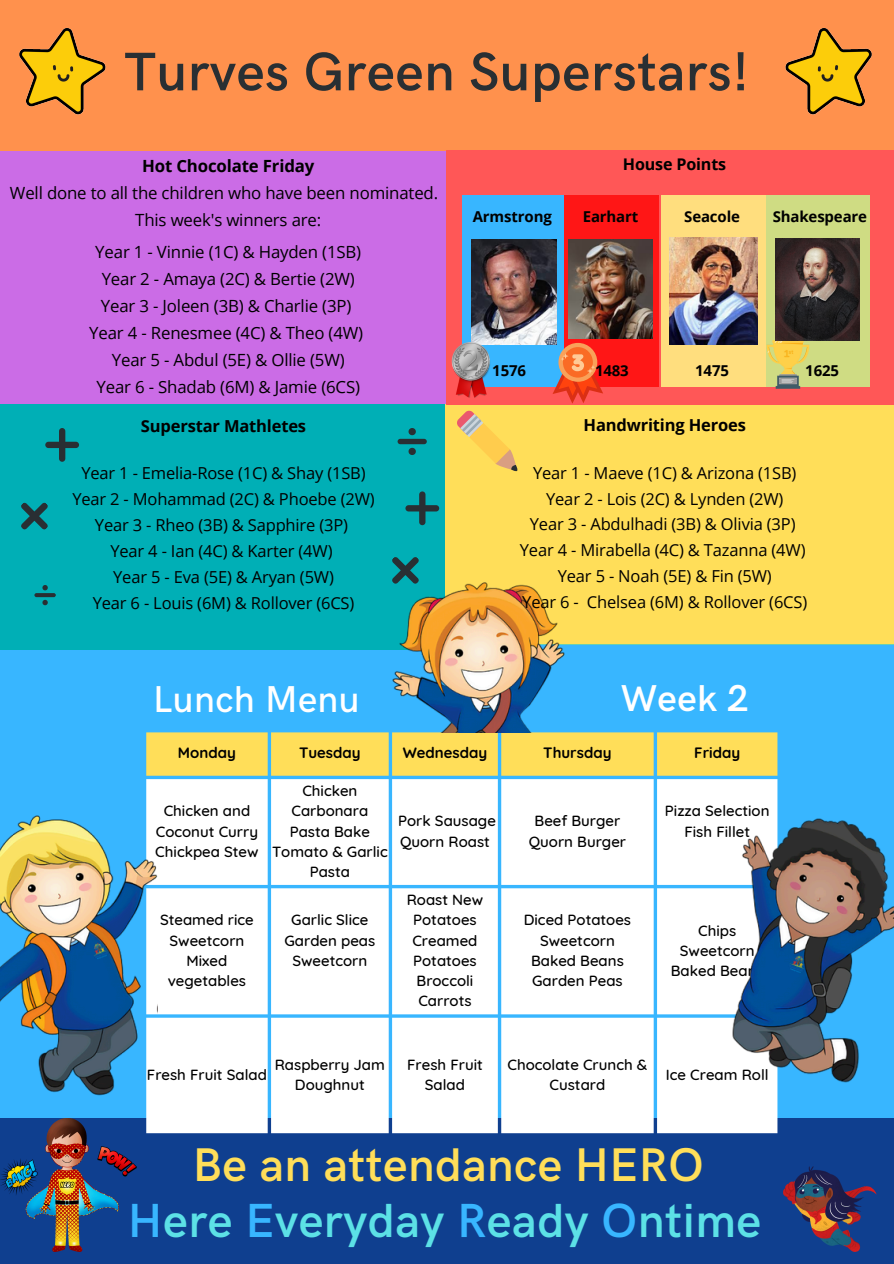
<style>
.page{position:relative;width:894px;height:1264px;background:#fff}
.page>*{position:absolute;margin:0;border:0;box-sizing:border-box;transform-origin:0 0}
.t1{font:600 54.45px "HK Grotesk";letter-spacing:.01em;color:#292f33}
.t2{font:600 48px "HK Grotesk";letter-spacing:.01em;color:#5ce1e6}
.t3{font:600 47.4px "HK Grotesk";letter-spacing:.01em;color:#ffde59}
.t4{font:500 37.5px "HK Grotesk";letter-spacing:.01em;color:#fff}
.t5{font:600 37.5px "HK Grotesk";color:#fff}
.t6{font:16.8px/26.8px "Open Sans";letter-spacing:-.01em;color:#000;text-align:center}
.t7{font:16.5px/25.8px "Open Sans";letter-spacing:-.01em;color:#000;text-align:center}
.t8{font:700 16.5px "Open Sans";letter-spacing:-.01em;color:#000}
.t9{font:700 16.05px "Open Sans";letter-spacing:-.01em;color:#000}
.t10{font:500 15px/20.2px "Quicksand";color:#000;text-align:center}
.t11{font:700 15px "Open Sans";letter-spacing:-.01em;color:#000}
.t12{font:700 15px "Quicksand";color:#000}
.s1{font-weight:700}
.s2{color:#38b6ff}
</style>
<div class="page">
<div style="left:0;top:644px;width:893px;height:474px;background:#38b6ff"></div>
<div style="left:0;top:1118px;width:893px;height:145px;background:#0f3f8f"></div>
<div style="left:146px;top:732px;width:631px;height:43px;background:#ffde59"></div>
<div style="left:146px;top:779px;width:631px;height:354px;background:#fff"></div>
<img style="left:0;top:805px;width:157px;height:307px">
<img style="left:728px;top:805px;width:165px;height:307px">
<img style="left:0;top:1118px;width:136px;height:133px">
<img style="left:783px;top:1166px;width:93px;height:85px">
<img style="left:87px;top:937px;width:26px;height:26px">
<img style="left:784px;top:950px;width:27px;height:28px">
<div style="left:0;top:403px;width:447px;height:247px;background:#00afb6"></div>
<div style="left:445px;top:397px;width:448px;height:246px;background:#ffde59"></div>
<img style="left:392px;top:582px;width:176px;height:150px">
<div style="left:0;top:150px;width:450px;height:253px;background:#cb6ce6"></div>
<svg style="left:45px;top:428px;width:34px;height:34px"></svg>
<div style="left:397px;top:439px;width:29px;height:5px;background:#292f33;border-radius:3px"></div>
<svg style="left:408px;top:428px;width:8px;height:7px"></svg>
<svg style="left:408px;top:448px;width:8px;height:7px"></svg>
<svg style="left:392px;top:557px;width:38px;height:38px"></svg>
<hr style="left:34px;top:593px;width:22px;height:4px;background:#292f33;border-radius:2px">
<svg style="left:42px;top:585px;width:6px;height:5px"></svg>
<svg style="left:42px;top:600px;width:6px;height:5px"></svg>
<svg style="left:21px;top:502px;width:27px;height:28px"></svg>
<svg style="left:405px;top:491px;width:34px;height:34px"></svg>
<div style="left:0;top:0;width:893px;height:151px;background:#ff914d"></div>
<div style="left:446px;top:150px;width:447px;height:254px;background:#ff5757"></div>
<div style="left:562px;top:195px;width:96px;height:192px;background:#ff1616"></div>
<div style="left:661px;top:195px;width:104px;height:192px;background:#ffde7e"></div>
<div style="left:765px;top:195px;width:104px;height:192px;background:#cfdc83"></div>
<div style="left:461px;top:195px;width:102px;height:192px;background:#38b6ff"></div>
<svg style="left:457px;top:410px;width:61px;height:62px"></svg>
<img style="left:19px;top:28px;width:87px;height:87px">
<img style="left:785px;top:28px;width:87px;height:87px">
<img style="left:765px;top:336px;width:45px;height:53px">
<div style="left:558px;top:343px;width:39px;height:39px;background:#f9a159;border-radius:50%"></div>
<div style="left:562px;top:347px;width:30px;height:30px;background:#fa6b25;border-radius:50%"></div>
<svg style="left:552px;top:353px;width:51px;height:50px"></svg>
<img style="left:669px;top:237px;width:88px;height:107px">
<img style="left:775px;top:238px;width:84px;height:103px">
<img style="left:568px;top:240px;width:84px;height:99px">
<img style="left:471px;top:240px;width:85px;height:104px">
<img style="left:451px;top:339px;width:58px;height:59px">
<p class="t1" style="left:124px;top:41px;width:626px">Turves Green Superstars!</p>
<p class="t6" style="left:10px;top:152px;width:429px"><span class="s1">Hot Chocolate Friday<br></span>Well done to all the children who have been nominated.<br>This week's winners are:</p>
<p class="t6" style="left:89px;top:238px;width:275px">Year 1 - Vinnie (1C) &amp; Hayden (1SB)<br>Year 2 - Amaya (2C) &amp; Bertie (2W)<br>Year 3 - Joleen (3B) &amp; Charlie (3P)<br>Year 4 - Renesmee (4C) &amp; Theo (4W)<br>Year 5 - Abdul (5E) &amp; Ollie (5W)<br>Year 6 - Shadab (6M) &amp; Jamie (6CS)</p>
<p class="t8" style="left:141px;top:414px;width:167px">Superstar Mathletes</p>
<p class="t7" style="left:72px;top:460px;width:304px">Year 1 - Emelia-Rose (1C) &amp; Shay (1SB)<br>Year 2 - Mohammad (2C) &amp; Phoebe (2W)<br>Year 3 - Rheo (3B) &amp; Sapphire (3P)<br>Year 4 - Ian (4C) &amp; Karter (4W)<br>Year 5 - Eva (5E) &amp; Aryan (5W)<br>Year 6 - Louis (6M) &amp; Rollover (6CS)</p>
<p class="t9" style="left:622px;top:153px;width:105px">House Points</p>
<p class="t11" style="left:472px;top:205px;width:81px">Armstrong</p>
<p class="t11" style="left:582px;top:205px;width:57px">Earhart</p>
<p class="t11" style="left:684px;top:205px;width:57px">Seacole</p>
<p class="t11" style="left:772px;top:205px;width:96px">Shakespeare</p>
<p class="t11" style="left:492px;top:359px;width:35px">1576</p>
<p class="t11" style="left:595px;top:359px;width:35px">1483</p>
<p class="t11" style="left:695px;top:359px;width:35px">1475</p>
<p class="t11" style="left:805px;top:359px;width:35px">1625</p>
<p class="t8" style="left:583px;top:414px;width:164px">Handwriting Heroes</p>
<p class="t7" style="left:519px;top:459px;width:289px">Year 1 - Maeve (1C) &amp; Arizona (1SB)<br>Year 2 - Lois (2C) &amp; Lynden (2W)<br>Year 3 - Abdulhadi (3B) &amp; Olivia (3P)<br>Year 4 - Mirabella (4C) &amp; Tazanna (4W)<br>Year 5 - Noah (5E) &amp; Fin (5W)<br>Year 6 - Chelsea (6M) &amp; Rollover (6CS)</p>
<p class="t4" style="left:153px;top:678px;width:208px">Lunch Menu</p>
<p class="t5" style="left:620px;top:677px;width:130px">Week 2</p>
<h1 class="t12" style="left:178px;top:743px;width:59px">Monday</h1>
<h4 class="t12" style="left:299px;top:743px;width:63px">Tuesday</h4>
<p class="t12" style="left:402px;top:743px;width:86px">Wednesday</p>
<p class="t12" style="left:543px;top:743px;width:70px">Thursday</p>
<p class="t12" style="left:694px;top:743px;width:47px">Friday</p>
<p class="t10" style="left:155px;top:800px;width:105px">Chicken and<br>Coconut Curry<br>Chickpea Stew</p>
<p class="t10" style="left:160px;top:909px;width:95px">Steamed rice</p>
<p class="t10" style="left:169px;top:929px;width:76px">Sweetcorn</p>
<h5 class="t10" style="left:168px;top:950px;width:80px">Mixed vegetables</h5>
<p class="t10" style="left:289px;top:780px;width:82px">Chicken<br>Carbonara<br>Pasta Bake</p>
<p class="t10" style="left:272px;top:841px;width:117px">Tomato &amp; Garlic<br>Pasta</p>
<h5 class="t10" style="left:291px;top:909px;width:79px">Garlic Slice</h5>
<p class="t10" style="left:284px;top:929px;width:92px">Garden peas</p>
<p class="t10" style="left:292px;top:950px;width:76px">Sweetcorn</p>
<p class="t10" style="left:398px;top:810px;width:99px">Pork Sausage</p>
<p class="t10" style="left:400px;top:830px;width:91px">Quorn Roast</p>
<p class="t10" style="left:406px;top:889px;width:78px">Roast New<br>Potatoes</p>
<p class="t10" style="left:412px;top:929px;width:67px;text-align:left">Creamed<br>Potatoes</p>
<p class="t10" style="left:416px;top:970px;width:58px">Broccoli</p>
<p class="t10" style="left:418px;top:990px;width:55px">Carrots</p>
<p class="t10" style="left:534px;top:810px;width:87px">Beef Burger</p>
<p class="t10" style="left:528px;top:830px;width:99px">Quorn Burger</p>
<p class="t10" style="left:523px;top:909px;width:109px">Diced Potatoes</p>
<h4 class="t10" style="left:540px;top:929px;width:76px">Sweetcorn</h4>
<h5 class="t10" style="left:531px;top:950px;width:94px">Baked Beans</h5>
<h4 class="t10" style="left:532px;top:970px;width:92px">Garden Peas</h4>
<p class="t10" style="left:664px;top:800px;width:106px">Pizza Selection</p>
<p class="t10" style="left:684px;top:820px;width:67px">Fish Fillet</p>
<h5 class="t10" style="left:698px;top:919px;width:40px">Chips</h5>
<p class="t10" style="left:679px;top:940px;width:76px">Sweetcorn</p>
<p class="t10" style="left:670px;top:960px;width:94px">Baked Beans</p>
<h3 class="t10" style="left:147px;top:1063px;width:121px">Fresh Fruit Salad</h3>
<p class="t10" style="left:275px;top:1053px;width:112px">Raspberry Jam<br>Doughnut</p>
<p class="t10" style="left:407px;top:1053px;width:77px">Fresh Fruit<br>Salad</p>
<h3 class="t10" style="left:507px;top:1053px;width:141px">Chocolate Crunch &amp;<br>Custard</h3>
<p class="t10" style="left:665px;top:1063px;width:104px">Ice Cream Roll</p>
<p class="t3" style="left:193px;top:1138px;width:512px">Be an attendance HERO</p>
<p class="t2" style="left:128px;top:1193px;width:634px"><span class="s2">H</span>ere <span class="s2">E</span>veryday <span class="s2">R</span>eady <span class="s2">O</span>ntime</p>
</div>
